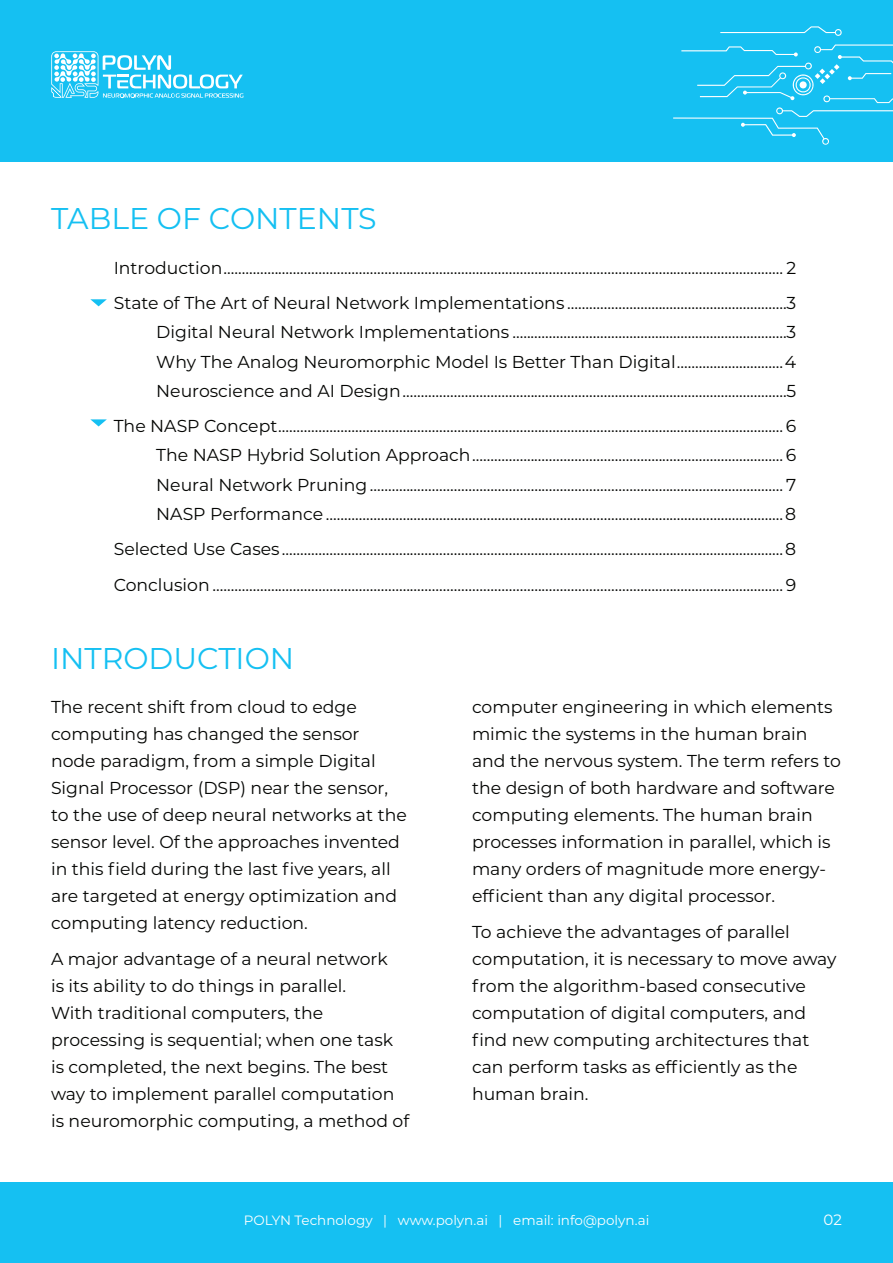
<style>
.page{position:relative;width:893px;height:1263px;background:#fff}
.page>*{position:absolute;margin:0;border:0;box-sizing:border-box;transform-origin:0 0}
.t1{font:30px "Montserrat";color:#15c0f2}
.t2{font:17.25px/27px "Montserrat";color:#040503}
.t3{font:15px "Montserrat";color:#fff}
.t4{font:13.5px "Montserrat";color:#fff}
</style>
<div class="page">
<div style="left:0;top:0;width:893px;height:162px;background:#15c0f2"></div>
<svg style="left:673px;top:26px;width:220px;height:119px"></svg>
<svg style="left:51px;top:51px;width:192px;height:47px"></svg>
<div style="left:0;top:1182px;width:893px;height:81px;background:#15c0f2"></div>
<svg style="left:90px;top:419px;width:17px;height:7px"></svg>
<svg style="left:90px;top:299px;width:17px;height:7px"></svg>
<p class="t1" style="left:51px;top:198px;width:327px">TABLE OF CONTENTS</p>
<p class="t2" style="left:114px;top:253px;width:684px">Introduction......................................................................................................................................................... 2</p>
<p class="t2" style="left:114px;top:289px;width:684px">State of The Art of Neural Network Implementations ............................................................3</p>
<p class="t2" style="left:156px;top:318px;width:641px">Digital Neural Network Implementations ...........................................................................3</p>
<p class="t2" style="left:156px;top:347px;width:641px">Why The Analog Neuromorphic Model Is Better Than Digital.............................4</p>
<p class="t2" style="left:156px;top:376px;width:641px">Neuroscience and AI Design.........................................................................................................5</p>
<p class="t2" style="left:114px;top:412px;width:684px">The NASP Concept.......................................................................................................................................... 6</p>
<p class="t2" style="left:156px;top:441px;width:641px">The NASP Hybrid Solution Approach..................................................................................... 6</p>
<p class="t2" style="left:156px;top:470px;width:641px">Neural Network Pruning................................................................................................................. 7</p>
<p class="t2" style="left:156px;top:500px;width:641px">NASP Performance .............................................................................................................................8</p>
<p class="t2" style="left:114px;top:535px;width:684px">Selected Use Cases .........................................................................................................................................8</p>
<p class="t2" style="left:114px;top:571px;width:684px">Conclusion ............................................................................................................................................................ 9</p>
<p class="t1" style="left:51px;top:637px;width:245px">INTRODUCTION</p>
<p class="t2" style="left:51px;top:693px;width:357px">The recent shift from cloud to edge computing has changed the sensor node paradigm, from a simple Digital Signal Processor (DSP) near the sensor, to the use of deep neural networks at the sensor level. Of the approaches invented in this field during the last five years, all are targeted at energy optimization and computing latency reduction.</p>
<p class="t2" style="left:51px;top:944px;width:360px">A major advantage of a neural network<br>is its ability to do things in parallel.<br>With traditional computers, the processing is sequential; when one task is completed, the next begins. The best way to implement parallel computation is neuromorphic computing, a method of</p>
<p class="t2" style="left:472px;top:693px;width:370px">computer engineering in which elements mimic the systems in the human brain and the nervous system. The term refers to the design of both hardware and software computing elements. The human brain processes information in parallel, which is many orders of magnitude more energy&shy;efficient than any digital processor.</p>
<p class="t2" style="left:472px;top:917px;width:366px">To achieve the advantages of parallel computation, it is necessary to move away from the algorithm-based consecutive computation of digital computers, and find new computing architectures that can perform tasks as efficiently as the human brain.</p>
<p class="t4" style="left:244px;top:1211px;width:407px">POLYN Technology | www.polyn.ai | email: info@polyn.ai</p>
<p class="t3" style="left:824px;top:1209px;width:20px">02</p>
</div>
